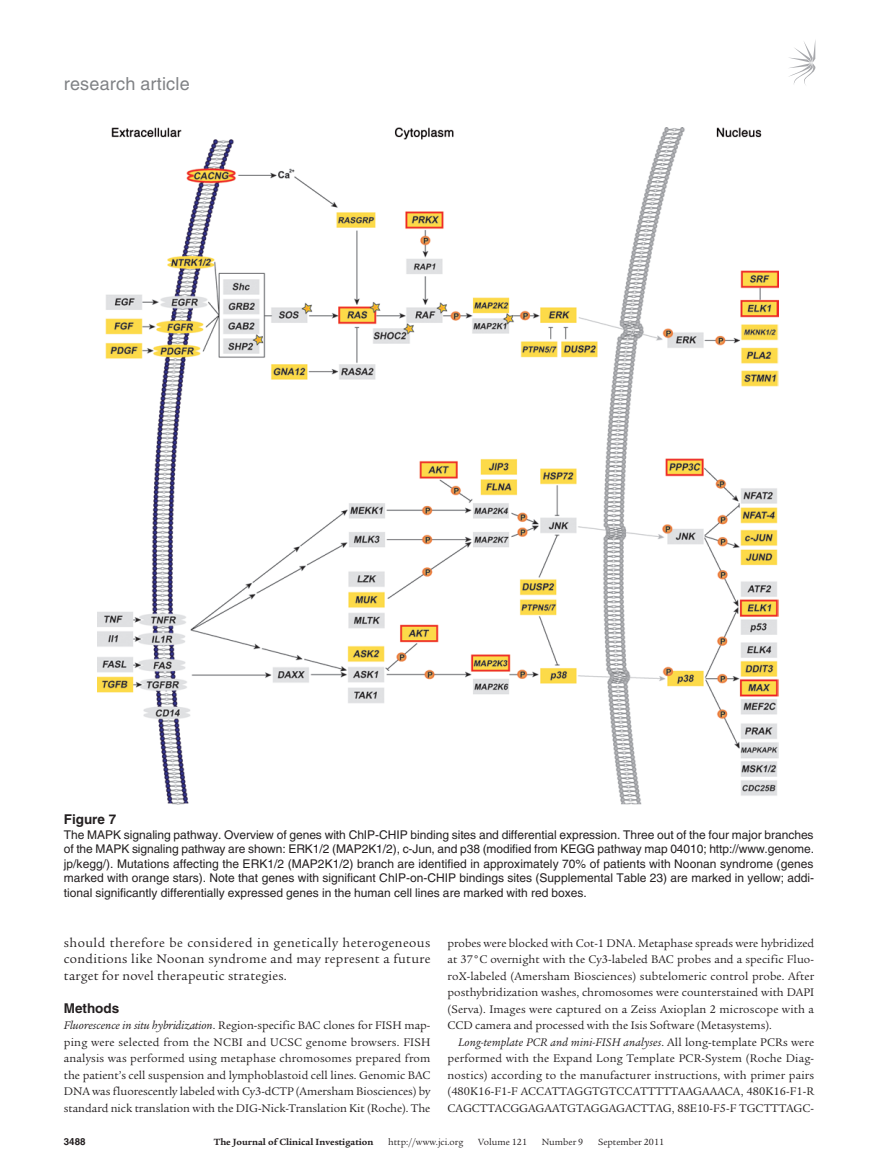
<style>
.page{position:relative;width:878px;height:1175px;background:#fff}
.page>*{position:absolute;margin:0;border:0;box-sizing:border-box;transform-origin:0 0}
.t1{font:18px "Helvetica LT Std";letter-spacing:.01em;color:#808285}
.t2{font:13.5px/16.5px "Legacy Serif Std";letter-spacing:.02em;color:#231f20;text-align:justify}
.t3{font:700 13.5px "Helvetica LT Std";color:#231f20}
.t4{font:12px/16.5px "Legacy Serif Std";color:#231f20;text-align:justify}
.t5{font:12px/14.7px "Helvetica LT Std";color:#231f20;text-align:justify}
.t6{font:9.75px "Legacy Serif Std";color:#231f20}
.t7{font:700 9.75px "Legacy Serif Std";color:#231f20}
.t8{font:700 9.75px "Helvetica LT Std";color:#231f20}
.s1{font-style:italic}
</style>
<div class="page">
<svg style="left:789px;top:42px;width:26px;height:43px"></svg>
<img style="left:98px;top:127px;width:680px;height:677px">
<h1 class="t1" style="left:64px;top:73px;width:127px">research article</h1>
<p class="t3" style="left:64px;top:811px;width:54px">Figure 7</p>
<p class="t5" style="left:64px;top:827px;width:751px">The MAPK signaling pathway. Overview of genes with ChIP-CHIP binding sites and differential expression. Three out of the four major branches of the MAPK signaling pathway are shown: ERK1/2 (MAP2K1/2), c-Jun, and p38 (modified from KEGG pathway map 04010; http://www.genome. jp/kegg/). Mutations affecting the ERK1/2 (MAP2K1/2) branch are identified in approximately 70% of patients with Noonan syndrome (genes marked with orange stars). Note that genes with significant ChIP-on-CHIP bindings sites (Supplemental Table 23) are marked in yellow; addi&shy;tional significantly differentially expressed genes in the human cell lines are marked with red boxes.</p>
<p class="t2" style="left:64px;top:934px;width:368px">should therefore be considered in genetically heterogeneous conditions like Noonan syndrome and may represent a future target for novel therapeutic strategies.</p>
<p class="t3" style="left:64px;top:999px;width:57px">Methods</p>
<p class="t4" style="left:64px;top:1017px;width:368px"><span class="s1">Fluorescence in situ hybridization</span>. Region-specific BAC clones for FISH map&shy;ping were selected from the NCBI and UCSC genome browsers. FISH analysis was performed using metaphase chromosomes prepared from the patient’s cell suspension and lymphoblastoid cell lines. Genomic BAC DNA was fluorescently labeled with Cy3-dCTP (Amersham Biosciences) by standard nick translation with the DIG-Nick-Translation Kit (Roche). The</p>
<p class="t4" style="left:447px;top:934px;width:368px">probes were blocked with Cot-1 DNA. Metaphase spreads were hybridized at 37°C overnight with the Cy3-labeled BAC probes and a specific Fluo&shy;roX-labeled (Amersham Biosciences) subtelomeric control probe. After posthybridization washes, chromosomes were counterstained with DAPI (Serva). Images were captured on a Zeiss Axioplan 2 microscope with a CCD camera and processed with the Isis Software (Metasystems).</p>
<p class="t4" style="left:447px;top:1033px;width:368px;text-indent:11px"><span class="s1">Long-template PCR and mini-FISH analyses</span>. All long-template PCRs were performed with the Expand Long Template PCR-System (Roche Diag&shy;nostics) according to the manufacturer instructions, with primer pairs (480K16-F1-F ACCATTAGGTGTCCATTTTTAAGAAACA, 480K16-F1-R CAGCTTACGGAGAATGTAGGAGACTTAG, 88E10-F5-F TGCTTTAGC-</p>
<p class="t8" style="left:64px;top:1135px;width:23px">3488</p>
<p class="t7" style="left:214px;top:1135px;width:161px">The Journal of Clinical Investigation</p>
<p class="t6" style="left:388px;top:1136px;width:77px">http://www.jci.org</p>
<p class="t6" style="left:478px;top:1136px;width:50px">Volume 121</p>
<p class="t6" style="left:542px;top:1136px;width:43px">Number 9</p>
<p class="t6" style="left:598px;top:1136px;width:68px">September 2011</p>
</div>
